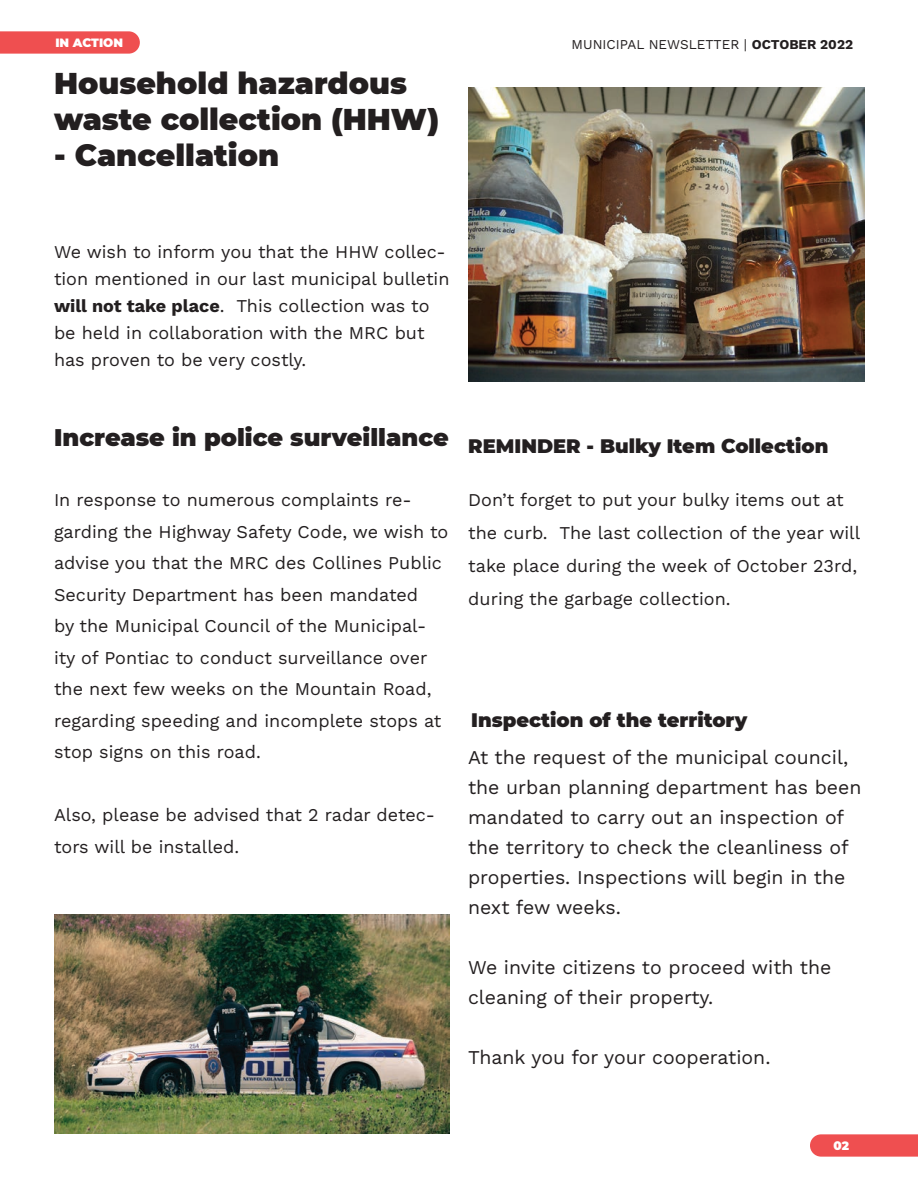
<style>
.page{position:relative;width:918px;height:1188px;background:#fff}
.page>*{position:absolute;margin:0;border:0;box-sizing:border-box;transform-origin:0 0}
.t1{font:900 30px/36px "Montserrat";color:#231f20}
.t2{font:900 24px "Montserrat";color:#231f20}
.t3{font:19.5px/30px "Work Sans";color:#231f20}
.t4{font:900 19.5px "Montserrat";color:#231f20}
.t5{font:18px/31.5px "Work Sans";color:#231f20}
.t6{font:13.5px "Work Sans";color:#231f20}
.t7{font:900 12px "Montserrat";color:#fff}
</style>
<div class="page">
<img style="left:54px;top:915px;width:396px;height:219px">
<img style="left:469px;top:88px;width:395px;height:293px">
<svg style="left:0;top:31px;width:140px;height:23px;background:#ef5758"></svg>
<svg style="left:810px;top:1134px;width:108px;height:23px;background:#ef5859"></svg>
<p class="t7" style="left:55px;top:34px;width:69px">IN ACTION</p>
<h1 class="t1" style="left:54px;top:63px;width:387px">Household hazardous waste collection (HHW)</h1>
<h1 class="t1" style="left:54px;top:135px;width:227px">- Cancellation</h1>
<p class="t6" style="left:572px;top:34px;width:283px">MUNICIPAL NEWSLETTER | OCTOBER 2022</p>
<p class="t5" style="left:54px;top:237px;width:397px;line-height:27px">We wish to inform you that the HHW collec&shy;tion mentioned in our last municipal bulletin will not take place. This collection was to be held in collaboration with the MRC but has proven to be very costly.</p>
<h2 class="t2" style="left:54px;top:420px;width:396px">Increase in police surveillance</h2>
<p class="t5" style="left:54px;top:483px;width:396px">In response to numerous complaints re&shy;garding the Highway Safety Code, we wish to advise you that the MRC des Collines Public Security Department has been mandated<br>by the Municipal Council of the Municipal&shy;ity of Pontiac to conduct surveillance over the next few weeks on the Mountain Road, regarding speeding and incomplete stops at stop signs on this road.</p>
<p class="t5" style="left:54px;top:798px;width:382px">Also, please be advised that 2 radar detec&shy;tors will be installed.</p>
<p class="t4" style="left:468px;top:431px;width:362px">REMINDER - Bulky Item Collection</p>
<p class="t5" style="left:468px;top:483px;width:393px;line-height:33px">Don’t forget to put your bulky items out at the curb. The last collection of the year will take place during the week of October 23rd, during the garbage collection.</p>
<p class="t4" style="left:471px;top:706px;width:278px">Inspection of the territory</p>
<p class="t3" style="left:468px;top:742px;width:395px">At the request of the municipal council, the urban planning department has been mandated to carry out an inspection of the territory to check the cleanliness of properties. Inspections will begin in the next few weeks.</p>
<p class="t3" style="left:468px;top:951px;width:365px">We invite citizens to proceed with the cleaning of their property.</p>
<p class="t3" style="left:468px;top:1041px;width:304px">Thank you for your cooperation.</p>
<p class="t7" style="left:834px;top:1137px;width:17px">02</p>
</div>
